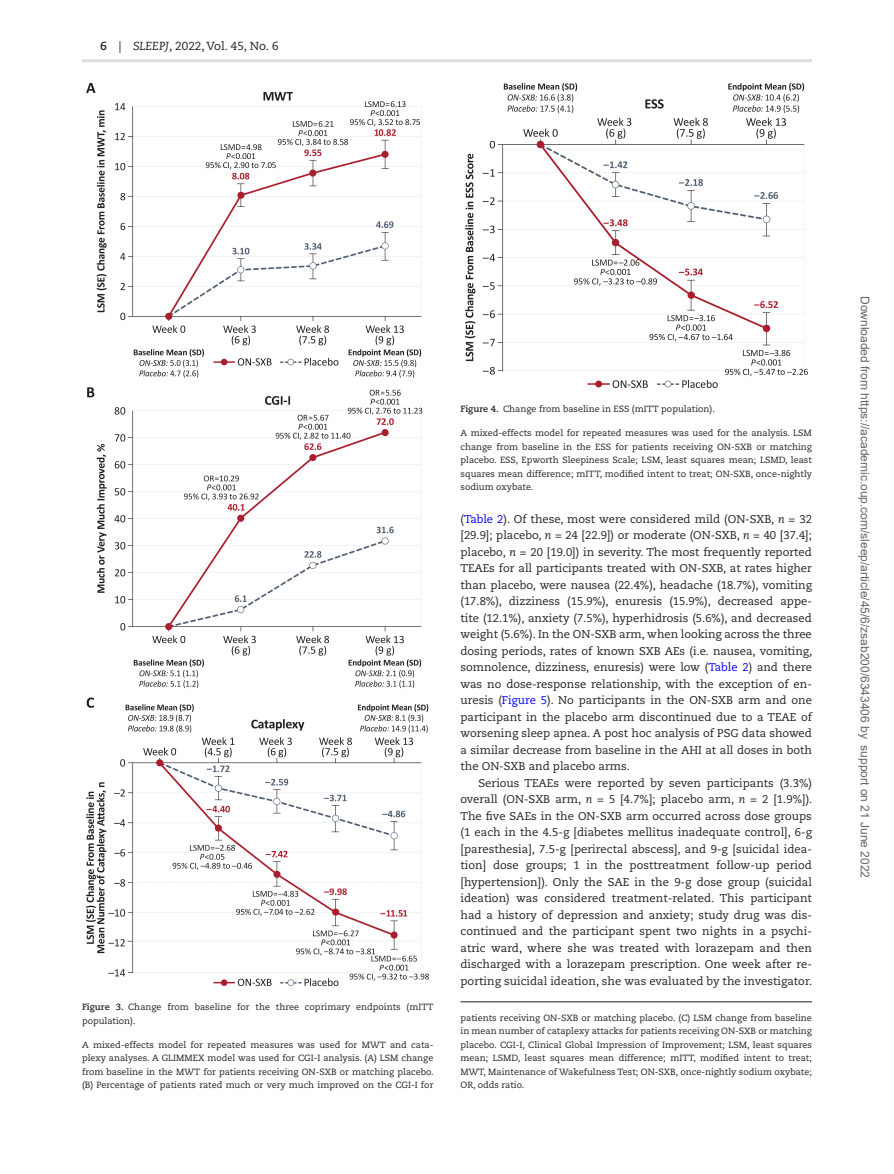
<style>
.page{position:relative;width:894px;height:1174px;background:#fff}
.page>*{position:absolute;margin:0;border:0;box-sizing:border-box;transform-origin:0 0}
.t1{font:12px "Arial";color:#666}
.t2{font:11.7px "Caecilia LT Std";color:#231f20}
.t3{font:11.25px/16.5px "Caecilia LT Std";color:#231f20;text-align:justify}
.t4{font:9px/13.5px "Caecilia LT Std";color:#231f20;text-align:justify}
.s1{font-weight:700}
.s2{font-style:italic}
.s3{color:#00f}
</style>
<div class="page">
<hr style="left:82px;top:59px;width:729px;height:3px;background:#dcdddf">
<img style="left:465px;top:83px;width:343px;height:305px">
<img style="left:86px;top:83px;width:343px;height:903px">
<hr style="left:460px;top:1001px;width:351px;height:1px;background:#231f20">
<p class="t2" style="left:100px;top:39px;width:180px"><span class="s1">6</span> | <span class="s2">SLEEPJ</span>, 2022, Vol. 45, No. 6</p>
<p class="t4" style="left:82px;top:1001px;width:353px"><span class="s1">Figure 3.</span> Change from baseline for the three coprimary endpoints (mITT population).</p>
<p class="t4" style="left:82px;top:1038px;width:353px">A mixed-effects model for repeated measures was used for MWT and cata&shy;plexy analyses. A GLIMMEX model was used for CGI-I analysis. (A) LSM change from baseline in the MWT for patients receiving ON-SXB or matching placebo. (B) Percentage of patients rated much or very much improved on the CGI-I for</p>
<p class="t4" style="left:460px;top:403px;width:256px"><span class="s1">Figure 4.</span> Change from baseline in ESS (mITT population).</p>
<p class="t4" style="left:460px;top:427px;width:353px">A mixed-effects model for repeated measures was used for the analysis. LSM change from baseline in the ESS for patients receiving ON-SXB or matching placebo. ESS, Epworth Sleepiness Scale; LSM, least squares mean; LSMD, least squares mean difference; mITT, modified intent to treat; ON-SXB, once-nightly sodium oxybate.</p>
<p class="t3" style="left:460px;top:511px;width:353px">(<span class="s3">Table 2</span>). Of these, most were considered mild (ON-SXB, <span class="s2">n</span> = 32 [29.9]; placebo, <span class="s2">n</span> = 24 [22.9]) or moderate (ON-SXB, <span class="s2">n</span> = 40 [37.4]; placebo, <span class="s2">n</span> = 20 [19.0]) in severity. The most frequently reported TEAEs for all participants treated with ON-SXB, at rates higher than placebo, were nausea (22.4%), headache (18.7%), vomiting (17.8%), dizziness (15.9%), enuresis (15.9%), decreased appe&shy;tite (12.1%), anxiety (7.5%), hyperhidrosis (5.6%), and decreased weight (5.6%). In the ON-SXB arm, when looking across the three dosing periods, rates of known SXB AEs (i.e. nausea, vomiting, somnolence, dizziness, enuresis) were low (<span class="s3">Table 2</span>) and there was no dose-response relationship, with the exception of en&shy;uresis (<span class="s3">Figure 5</span>). No participants in the ON-SXB arm and one participant in the placebo arm discontinued due to a TEAE of worsening sleep apnea. A post hoc analysis of PSG data showed a similar decrease from baseline in the AHI at all doses in both the ON-SXB and placebo arms.</p>
<p class="t3" style="left:460px;top:775px;width:353px;text-indent:18px">Serious TEAEs were reported by seven participants (3.3%) overall (ON-SXB arm, <span class="s2">n</span> = 5 [4.7%]; placebo arm, <span class="s2">n</span> = 2 [1.9%]).<br>The five SAEs in the ON-SXB arm occurred across dose groups (1 each in the 4.5-g [diabetes mellitus inadequate control], 6-g [paresthesia], 7.5-g [perirectal abscess], and 9-g [suicidal idea&shy;tion] dose groups; 1 in the posttreatment follow-up period [hypertension]). Only the SAE in the 9-g dose group (suicidal ideation) was considered treatment-related. This participant had a history of depression and anxiety; study drug was dis&shy;continued and the participant spent two nights in a psychi&shy;atric ward, where she was treated with lorazepam and then discharged with a lorazepam prescription. One week after re&shy;porting suicidal ideation, she was evaluated by the investigator.</p>
<p class="t4" style="left:460px;top:1011px;width:353px">patients receiving ON-SXB or matching placebo. (C) LSM change from baseline in mean number of cataplexy attacks for patients receiving ON-SXB or matching placebo. CGI-I, Clinical Global Impression of Improvement; LSM, least squares mean; LSMD, least squares mean difference; mITT, modified intent to treat; MWT, Maintenance of Wakefulness Test; ON-SXB, once-nightly sodium oxybate; OR, odds ratio.</p>
<p class="t1" style="left:869px;top:296px;width:584px;rotate:90deg">Downloaded from https://academic.oup.com/sleep/article/45/6/zsab200/6343406 by support on 21 June 2022</p>
</div>
